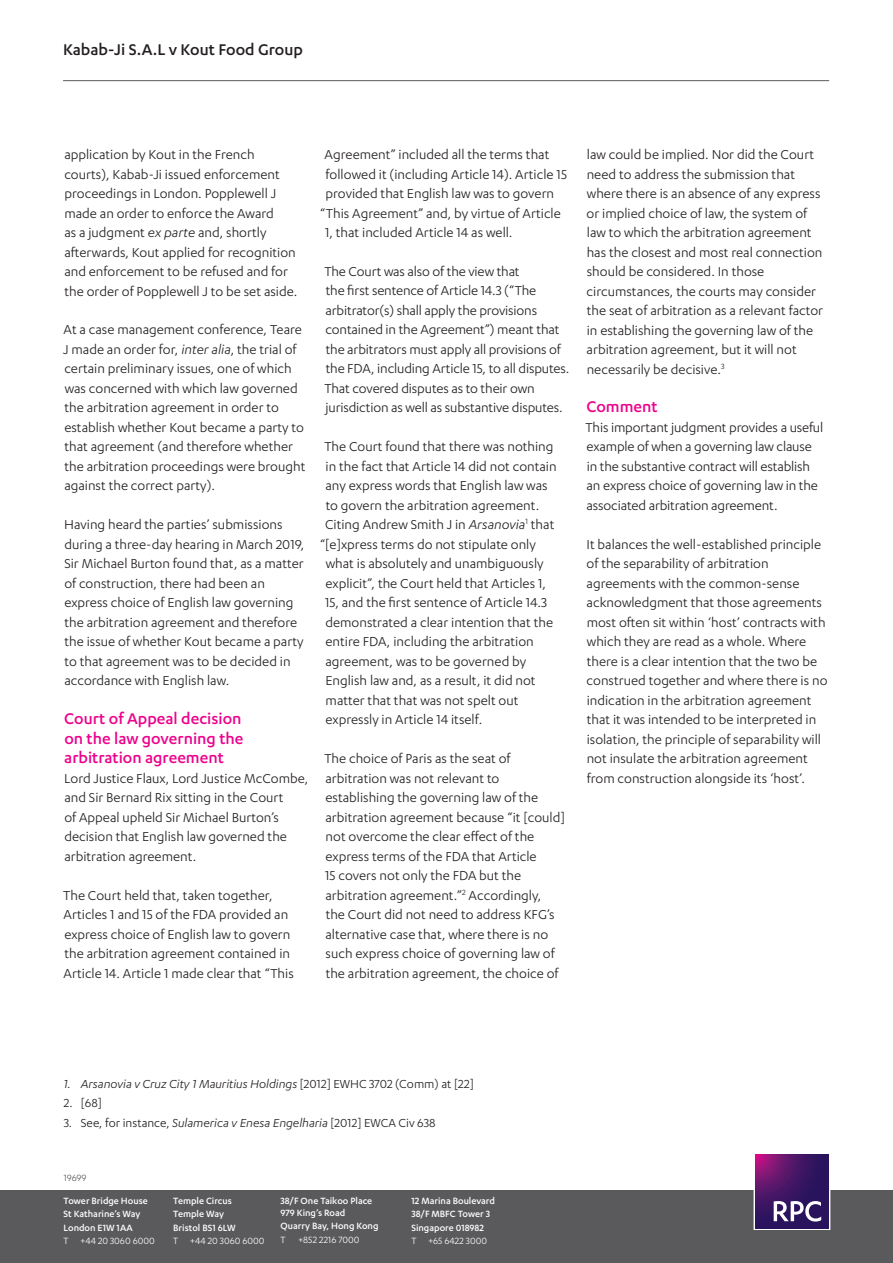
<style>
.page{position:relative;width:893px;height:1263px;background:#fff}
.page>*{position:absolute;margin:0;border:0;box-sizing:border-box;transform-origin:0 0}
.Heading_2__pink{font:500 18px/19.5px "Karbon";color:#ed028c;text-align:justify}
.t1{font:500 18px "Karbon";color:#231f20}
.Body{font:15px/19.5px "Karbon";color:#231f20}
.t2{font:13.5px "Karbon";color:#231f20}
.t3{font:italic 13.5px "Karbon";color:#231f20}
.t4{font:500 10.5px/13.5px "Karbon";color:#fff}
.t5{font:10.5px "Karbon";color:#fff}
.t6{font:10.5px "Karbon";letter-spacing:-.01em;color:#5a5a5d}
.s1{font-style:italic}
.s2{font-style:normal}
</style>
<div class="page">
<div style="left:0;top:1191px;width:893px;height:72px;background:#5a5a5d"></div>
<hr style="left:63px;top:80px;width:766px;height:1px;background:#5a5a5d">
<div style="left:754px;top:1153px;width:76px;height:77px;border:1px solid #fff"></div>
<svg style="left:755px;top:1155px;width:74px;height:73px;background:#461565"></svg>
<svg style="left:774px;top:1201px;width:47px;height:20px"></svg>
<p class="t1" style="left:63px;top:39px;width:241px">Kabab-Ji S.A.L v Kout Food Group</p>
<p class="Body" style="left:64px;top:144px;width:234px">application by Kout in the French courts), Kabab-Ji issued enforcement proceedings in London. Popplewell J made an order to enforce the Award<br>as a judgment <span class="s1">ex parte</span> and, shortly afterwards, Kout applied for recognition and enforcement to be refused and for the order of Popplewell J to be set aside.</p>
<p class="Body" style="left:63px;top:320px;width:244px">At a case management conference, Teare J made an order for, <span class="s1">inter alia</span>, the trial of certain preliminary issues, one of which was concerned with which law governed the arbitration agreement in order to establish whether Kout became a party to that agreement (and therefore whether the arbitration proceedings were brought against the correct party).</p>
<p class="Body" style="left:64px;top:514px;width:242px">Having heard the parties’ submissions during a three-day hearing in March 2019, Sir Michael Burton found that, as a matter of construction, there had been an express choice of English law governing the arbitration agreement and therefore the issue of whether Kout became a party to that agreement was to be decided in accordance with English law.</p>
<p class="Heading_2__pink" style="left:64px;top:708px;width:181px">Court of Appeal decision on the law governing the arbitration agreement</p>
<p class="Body" style="left:64px;top:768px;width:246px">Lord Justice Flaux, Lord Justice McCombe, and Sir Bernard Rix sitting in the Court<br>of Appeal upheld Sir Michael Burton’s decision that English law governed the arbitration agreement.</p>
<p class="Body" style="left:63px;top:885px;width:232px">The Court held that, taken together, Articles 1 and 15 of the FDA provided an express choice of English law to govern the arbitration agreement contained in Article 14. Article 1 made clear that “This</p>
<p class="Body" style="left:325px;top:144px;width:226px">Agreement” included all the terms that</p>
<p class="Body" style="left:326px;top:164px;width:243px">followed it (including Article 14). Article 15</p>
<p class="Body" style="left:326px;top:183px;width:230px">provided that English law was to govern</p>
<p class="Body" style="left:320px;top:203px;width:242px">“This Agreement” and, by virtue of Article</p>
<p class="Body" style="left:325px;top:222px;width:189px">1, that included Article 14 as well.</p>
<p class="Body" style="left:324px;top:261px;width:247px">The Court was also of the view that<br>the first sentence of Article 14.3 (“The arbitrator(s) shall apply the provisions contained in the Agreement”) meant that the arbitrators must apply all provisions of the FDA, including Article 15, to all disputes.<br>That covered disputes as to their own jurisdiction as well as substantive disputes.</p>
<p class="Body" style="left:324px;top:436px;width:231px">The Court found that there was nothing</p>
<p class="Body" style="left:326px;top:456px;width:233px">in the fact that Article 14 did not contain</p>
<p class="Body" style="left:325px;top:475px;width:224px">any express words that English law was</p>
<p class="Body" style="left:326px;top:495px;width:215px">to govern the arbitration agreement.</p>
<p class="Body" style="left:325px;top:514px;width:231px">Citing Andrew Smith J in <span class="s1">Arsanovia</span><sup>1</sup> that</p>
<p class="Body" style="left:320px;top:534px;width:217px">“[e]xpress terms do not stipulate only</p>
<p class="Body" style="left:326px;top:553px;width:219px">what is absolutely and unambiguously</p>
<p class="Body" style="left:325px;top:573px;width:222px">explicit”, the Court held that Articles 1,</p>
<p class="Body" style="left:325px;top:592px;width:224px">15, and the first sentence of Article 14.3</p>
<p class="Body" style="left:325px;top:612px;width:229px">demonstrated a clear intention that the</p>
<p class="Body" style="left:325px;top:631px;width:210px">entire FDA, including the arbitration</p>
<p class="Body" style="left:325px;top:651px;width:202px">agreement, was to be governed by</p>
<p class="Body" style="left:325px;top:670px;width:212px">English law and, as a result, it did not</p>
<p class="Body" style="left:326px;top:690px;width:194px">matter that that was not spelt out</p>
<p class="Body" style="left:325px;top:709px;width:158px">expressly in Article 14 itself.</p>
<p class="Body" style="left:324px;top:748px;width:242px">The choice of Paris as the seat of arbitration was not relevant to establishing the governing law of the arbitration agreement because “it [could] not overcome the clear effect of the express terms of the FDA that Article<br>15 covers not only the FDA but the arbitration agreement.”<sup>2</sup> Accordingly,<br>the Court did not need to address KFG’s alternative case that, where there is no such express choice of governing law of the arbitration agreement, the choice of</p>
<p class="Body" style="left:587px;top:144px;width:238px">law could be implied. Nor did the Court need to address the submission that where there is an absence of any express or implied choice of law, the system of law to which the arbitration agreement has the closest and most real connection should be considered. In those circumstances, the courts may consider the seat of arbitration as a relevant factor in establishing the governing law of the arbitration agreement, but it will not necessarily be decisive.<sup>3</sup></p>
<p class="Heading_2__pink" style="left:586px;top:397px;width:73px">Comment</p>
<p class="Body" style="left:585px;top:417px;width:239px">This important judgment provides a useful example of when a governing law clause in the substantive contract will establish an express choice of governing law in the associated arbitration agreement.</p>
<p class="Body" style="left:587px;top:534px;width:242px">It balances the well-established principle of the separability of arbitration agreements with the common-sense acknowledgment that those agreements most often sit within ‘host’ contracts with which they are read as a whole. Where there is a clear intention that the two be construed together and where there is no indication in the arbitration agreement that it was intended to be interpreted in isolation, the principle of separability will not insulate the arbitration agreement from construction alongside its ‘host’.</p>
<p class="t3" style="left:64px;top:1076px;width:411px">1. Arsanovia v Cruz City 1 Mauritius Holdings <span class="s2">[2012] EWHC 3702 (Comm) at [22]</span></p>
<p class="t2" style="left:64px;top:1096px;width:40px">2. [68]</p>
<p class="t2" style="left:64px;top:1115px;width:373px">3. See, for instance, <span class="s1">Sulamerica v Enesa Engelharia</span> [2012] EWCA Civ 638</p>
<p class="t6" style="left:64px;top:1172px;width:24px">19699</p>
<p class="t4" style="left:64px;top:1193px;width:86px">Tower Bridge House<br>St Katharine’s Way<br>London E1W 1AA</p>
<p class="t5" style="left:64px;top:1235px;width:93px">T +44 20 3060 6000</p>
<p class="t4" style="left:173px;top:1193px;width:64px">Temple Circus<br>Temple Way<br>Bristol BS1 6LW</p>
<p class="t5" style="left:173px;top:1235px;width:93px">T +44 20 3060 6000</p>
<p class="t4" style="left:280px;top:1194px;width:100px;line-height:12.6px">38/F One Taikoo Place<br>979 King’s Road<br>Quarry Bay, Hong Kong</p>
<p class="t5" style="left:280px;top:1233px;width:81px">T +852 2216 7000</p>
<p class="t4" style="left:411px;top:1193px;width:85px">12 Marina Boulevard<br>38/F MBFC Tower 3<br>Singapore 018982</p>
<p class="t5" style="left:411px;top:1235px;width:77px">T +65 6422 3000</p>
</div>
